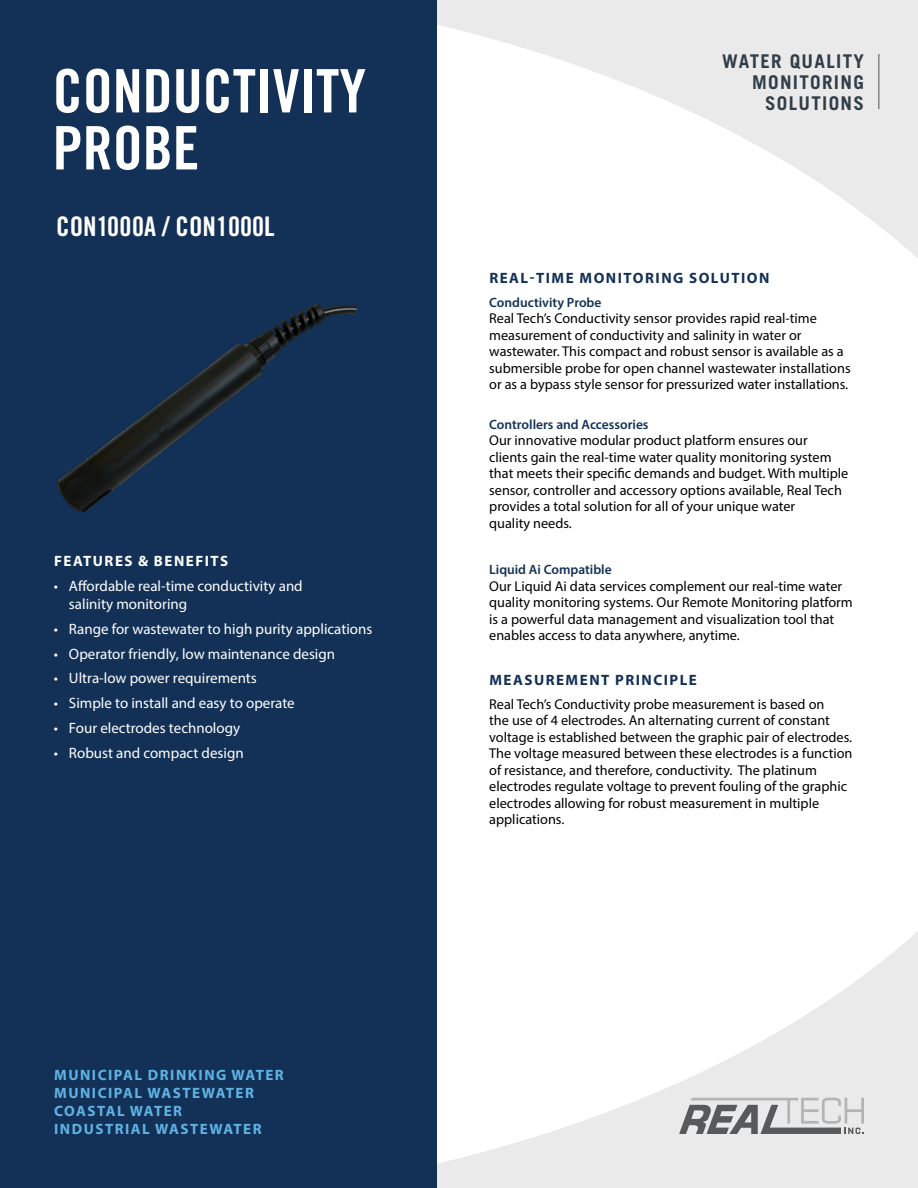
<style>
.page{position:relative;width:918px;height:1188px;background:#fff}
.page>*{position:absolute;margin:0;border:0;box-sizing:border-box;transform-origin:0 0}
.t1{font:60px/57px "Trade Gothic LT Std Bd Cn 20";color:#fff}
.t2{font:27px "Trade Gothic LT Std Bd Cn 20";color:#fff}
.t3{font:700 18.9px/21px "Trade Gothic LT Std";letter-spacing:.07em;color:#313e48;text-align:right}
.t4{font:15px/18px "Myriad Pro";color:#fff}
.t5{font:700 15px/18px "Myriad Pro";letter-spacing:.1em;color:#5fb3e4}
.t6{font:700 15px "Myriad Pro";letter-spacing:.1em;color:#133156}
.t7{font:700 15px "Myriad Pro";letter-spacing:.1em;color:#fff}
.t8{font:14.25px/16.5px "Myriad Pro";color:#000}
.t9{font:600 13.5px "Myriad Pro";color:#133156}
</style>
<div class="page">
<svg style="left:436px;top:918px;width:482px;height:270px"></svg>
<svg style="left:436px;top:0;width:482px;height:269px"></svg>
<div style="left:0;top:0;width:436px;height:1188px;background:#133156"></div>
<svg style="left:679px;top:1098px;width:185px;height:36px;background:#b4b4b5"></svg>
<hr style="left:878px;top:54px;width:2px;height:55px;background:#83858d">
<img style="left:57px;top:304px;width:301px;height:209px">
<h1 class="t1" style="left:53px;top:62px;width:315px">CONDUCTIVITY<br>PROBE</h1>
<h2 class="t2" style="left:56px;top:210px;width:220px">CON1000A / CON1000L</h2>
<p class="t7" style="left:54px;top:552px;width:176px">FEATURES &amp; BENEFITS</p>
<p class="t4" style="left:69px;top:577px;width:235px;text-indent:-15px">• Affordable real-time conductivity and salinity monitoring</p>
<p class="t4" style="left:54px;top:620px;width:320px">• Range for wastewater to high purity applications</p>
<p class="t4" style="left:54px;top:644px;width:283px">• Operator friendly, low maintenance design</p>
<p class="t4" style="left:54px;top:669px;width:204px">• Ultra-low power requirements</p>
<p class="t4" style="left:54px;top:694px;width:242px">• Simple to install and easy to operate</p>
<p class="t4" style="left:54px;top:719px;width:188px">• Four electrodes technology</p>
<p class="t4" style="left:54px;top:743px;width:191px">• Robust and compact design</p>
<p class="t5" style="left:54px;top:1065px;width:231px">MUNICIPAL DRINKING WATER<br>MUNICIPAL WASTEWATER<br>COASTAL WATER<br>INDUSTRIAL WASTEWATER</p>
<h3 class="t3" style="left:722px;top:50px;width:143px">WATER QUALITY<br>MONITORING<br>SOLUTIONS</h3>
<p class="t6" style="left:489px;top:269px;width:282px">REAL-TIME MONITORING SOLUTION</p>
<p class="t9" style="left:489px;top:294px;width:114px">Conductivity Probe</p>
<p class="t8" style="left:489px;top:310px;width:363px">Real Tech’s Conductivity sensor provides rapid real-time measurement of conductivity and salinity in water or wastewater. This compact and robust sensor is available as a submersible probe for open channel wastewater installations or as a bypass style sensor for pressurized water installations.</p>
<p class="t9" style="left:489px;top:416px;width:161px">Controllers and Accessories</p>
<p class="t8" style="left:489px;top:432px;width:361px">Our innovative modular product platform ensures our clients gain the real-time water quality monitoring system that meets their specific demands and budget. With multiple sensor, controller and accessory options available, Real Tech provides a total solution for all of your unique water<br>quality needs.</p>
<p class="t9" style="left:489px;top:561px;width:124px">Liquid Ai Compatible</p>
<p class="t8" style="left:489px;top:578px;width:365px">Our Liquid Ai data services complement our real-time water quality monitoring systems. Our Remote Monitoring platform is a powerful data management and visualization tool that enables access to data anywhere, anytime.</p>
<p class="t6" style="left:489px;top:671px;width:209px">MEASUREMENT PRINCIPLE</p>
<p class="t8" style="left:489px;top:695px;width:365px">Real Tech’s Conductivity probe measurement is based on<br>the use of 4 electrodes. An alternating current of constant voltage is established between the graphic pair of electrodes.<br>The voltage measured between these electrodes is a function of resistance, and therefore, conductivity. The platinum electrodes regulate voltage to prevent fouling of the graphic electrodes allowing for robust measurement in multiple applications.</p>
</div>
